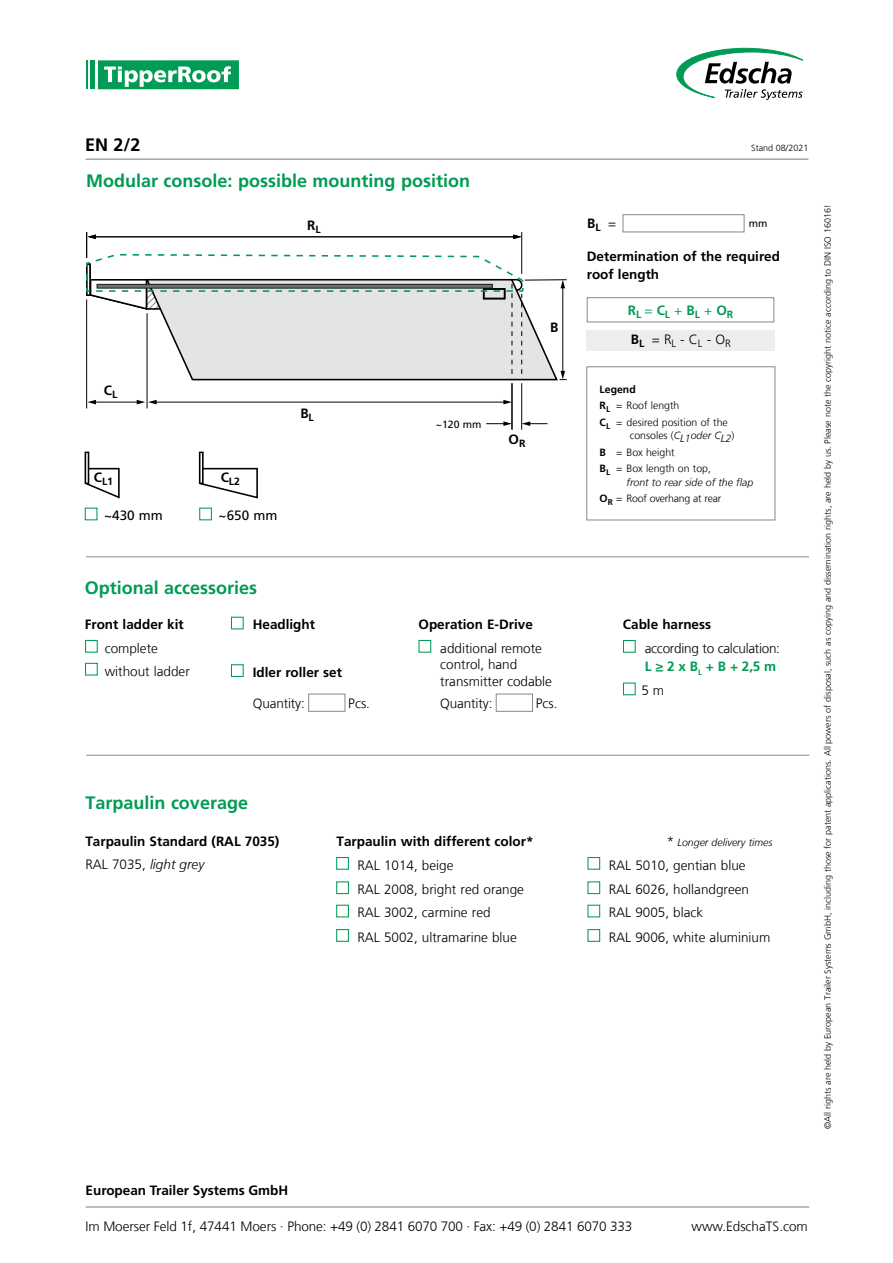
<style>
.page{position:relative;width:893px;height:1263px;background:#fff}
.page>*{position:absolute;margin:0;border:0;box-sizing:border-box;transform-origin:0 0}
.t1{font:700 18px "Frutiger LT Com";color:#009b54}
.t2{font:700 18px "Frutiger LT Com";color:#000}
.t3{font:300 13.5px/24px "Frutiger LT Com";color:#000}
.t4{font:700 13.5px/18px "Frutiger LT Com";color:#000}
.t5{font:300 13.5px/18px "Frutiger LT Com";letter-spacing:-.02em;color:#000}
.t6{font:italic 300 13.5px "Frutiger LT Com";color:#000}
.t7{font:13.5px "Frutiger LT Com";color:#000}
.t8{font:700 13.5px "Frutiger LT Com";color:#009b54}
.t9{font:300 10.5px/16.5px "Frutiger LT Com";color:#000}
.t10{font:italic 300 10.5px/16.5px "Frutiger LT Com";color:#000}
.t11{font:10.5px "Frutiger LT Com";color:#000}
.t12{font:700 10.5px "Frutiger LT Com";color:#000}
.t13{font:300 9px "Frutiger LT Com";color:#000}
.s1{font-weight:300}
.s2{font-weight:700}
.s3{font-style:italic}
.s4{font-weight:700;font-style:normal}
.s5{font-style:normal}
.s6{font-weight:700;color:#009b54}
.s7{font-style:normal;font-size:13.5px}
</style>
<div class="page">
<svg style="left:199px;top:452px;width:59px;height:46px"></svg>
<svg style="left:85px;top:452px;width:35px;height:46px"></svg>
<div style="left:587px;top:330px;width:188px;height:21px;background:#eceded"></div>
<div style="left:587px;top:297px;width:187px;height:25px;border:1px solid #87888a"></div>
<svg style="left:676px;top:47px;width:127px;height:53px"></svg>
<hr style="left:86px;top:159px;width:722px;height:1px;background:#87888a">
<div style="left:98px;top:60px;width:141px;height:29px;background:#009b54"></div>
<hr style="left:86px;top:60px;width:2px;height:29px;background:#009b54">
<hr style="left:91px;top:60px;width:4px;height:29px;background:#009b54">
<svg style="left:104px;top:66px;width:127px;height:21px"></svg>
<hr style="left:86px;top:755px;width:723px;height:1px;background:#87888a">
<hr style="left:521px;top:383px;width:1px;height:47px;background:#000">
<hr style="left:147px;top:313px;width:1px;height:95px;background:#000">
<hr style="left:86px;top:299px;width:1px;height:109px;background:#000">
<hr style="left:512px;top:383px;width:1px;height:47px;background:#000">
<hr style="left:94px;top:402px;width:44px;height:1px;background:#000">
<svg style="left:87px;top:400px;width:9px;height:4px"></svg>
<hr style="left:155px;top:402px;width:350px;height:1px;background:#000">
<svg style="left:137px;top:400px;width:20px;height:4px"></svg>
<svg style="left:503px;top:400px;width:9px;height:4px"></svg>
<svg style="left:486px;top:421px;width:26px;height:5px"></svg>
<svg style="left:522px;top:421px;width:25px;height:5px"></svg>
<svg style="left:86px;top:233px;width:481px;height:148px"></svg>
<hr style="left:86px;top:556px;width:723px;height:1px;background:#87888a">
<div style="left:623px;top:214px;width:121px;height:18px;border:1px solid #87888a"></div>
<div style="left:85px;top:640px;width:13px;height:13px;border:1px solid #009b54"></div>
<div style="left:85px;top:663px;width:13px;height:12px;border:1px solid #009b54"></div>
<div style="left:623px;top:682px;width:13px;height:13px;border:1px solid #009b54"></div>
<div style="left:586px;top:366px;width:189px;height:154px;border:1px solid #87888a"></div>
<div style="left:85px;top:508px;width:12px;height:12px;border:1px solid #009b54"></div>
<div style="left:199px;top:508px;width:13px;height:12px;border:1px solid #009b54"></div>
<div style="left:231px;top:617px;width:13px;height:12px;border:1px solid #009b54"></div>
<div style="left:231px;top:664px;width:13px;height:13px;border:1px solid #009b54"></div>
<div style="left:308px;top:694px;width:37px;height:18px;border:1px solid #87888a"></div>
<div style="left:418px;top:640px;width:13px;height:13px;border:1px solid #009b54"></div>
<div style="left:623px;top:640px;width:13px;height:13px;border:1px solid #009b54"></div>
<hr style="left:86px;top:1206px;width:723px;height:1px;background:#87888a">
<div style="left:496px;top:694px;width:37px;height:18px;border:1px solid #87888a"></div>
<div style="left:336px;top:857px;width:13px;height:13px;border:1px solid #009b54"></div>
<div style="left:336px;top:881px;width:13px;height:13px;border:1px solid #009b54"></div>
<div style="left:336px;top:905px;width:13px;height:12px;border:1px solid #009b54"></div>
<div style="left:336px;top:929px;width:13px;height:13px;border:1px solid #009b54"></div>
<div style="left:587px;top:857px;width:13px;height:13px;border:1px solid #009b54"></div>
<div style="left:587px;top:881px;width:13px;height:13px;border:1px solid #009b54"></div>
<div style="left:587px;top:905px;width:13px;height:12px;border:1px solid #009b54"></div>
<div style="left:587px;top:929px;width:13px;height:13px;border:1px solid #009b54"></div>
<h1 class="t2" style="left:85px;top:134px;width:57px">EN 2/2</h1>
<h1 class="t1" style="left:86px;top:170px;width:386px">Modular console: possible mounting position</h1>
<p class="t4" style="left:307px;top:216px;width:15px">R<sub>L</sub></p>
<p class="t4" style="left:104px;top:381px;width:15px">C<sub>L</sub></p>
<p class="t12" style="left:94px;top:475px;width:21px"><sup>C</sup>L1</p>
<p class="t12" style="left:221px;top:475px;width:21px"><sup>C</sup>L2</p>
<p class="t7" style="left:104px;top:508px;width:60px">~430 mm</p>
<p class="t7" style="left:219px;top:508px;width:60px">~650 mm</p>
<h1 class="t1" style="left:85px;top:577px;width:174px">Optional accessories</h1>
<p class="t4" style="left:300px;top:404px;width:15px">B<sub>L</sub></p>
<p class="t4" style="left:550px;top:319px;width:10px">B</p>
<p class="t11" style="left:436px;top:418px;width:47px">~120 mm</p>
<p class="t4" style="left:509px;top:431px;width:18px">O<sub>R</sub></p>
<p class="t4" style="left:587px;top:215px;width:31px">B<sub>L</sub> <span class="s1">=</span></p>
<p class="t13" style="left:751px;top:142px;width:59px">Stand 08/2021</p>
<p class="t11" style="left:749px;top:217px;width:20px">mm</p>
<p class="t4" style="left:587px;top:248px;width:195px">Determination of the required roof length</p>
<p class="t8" style="left:628px;top:302px;width:107px">R<sub>L</sub> <span class="s1">=</span> C<sub>L</sub> <span class="s1">+</span> B<sub>L</sub> <span class="s1">+</span> O<sub>R</sub></p>
<p class="t3" style="left:631px;top:328px;width:102px"><span class="s2">B</span><sub>L</sub> = R<sub>L</sub> - C<sub>L</sub> - O<sub>R</sub></p>
<p class="t9" style="left:600px;top:381px;width:130px"><span class="s2">Legend<br>R</span><sub>L</sub> = Roof length<br><span class="s2">C</span><sub>L</sub> = desired position of the</p>
<p class="t9" style="left:600px;top:427px;width:136px;text-indent:30px">consoles (<span class="s3">CL1oder CL2</span>)<br><span class="s2">B</span> = Box height<br><span class="s2">B</span><sub>L</sub> = Box length on top,</p>
<p class="t10" style="left:600px;top:474px;width:155px;text-indent:27px">front to rear side of the flap<br><span class="s4">O</span><sub>R</sub> <span class="s5">= Roof overhang at rear</span></p>
<p class="t4" style="left:85px;top:615px;width:101px">Front ladder kit</p>
<p class="t3" style="left:105px;top:637px;width:87px;line-height:23px">complete without ladder</p>
<p class="t4" style="left:253px;top:616px;width:64px">Headlight</p>
<p class="t4" style="left:253px;top:663px;width:91px">Idler roller set</p>
<p class="t3" style="left:253px;top:691px;width:54px">Quantity:</p>
<p class="t3" style="left:348px;top:691px;width:23px">Pcs.</p>
<h1 class="t1" style="left:85px;top:792px;width:164px">Tarpaulin coverage</h1>
<p class="t4" style="left:418px;top:615px;width:116px">Operation E-Drive</p>
<p class="t3" style="left:440px;top:640px;width:113px;line-height:16.2px">additional remote control, hand transmitter codable</p>
<p class="t5" style="left:645px;top:639px;width:137px">according to calculation:<br><span class="s6">L ≥ 2 x B</span><sub>L</sub> <span class="s6">+ B + 2,5 m</span></p>
<p class="t4" style="left:623px;top:615px;width:90px">Cable harness</p>
<p class="t3" style="left:641px;top:679px;width:24px">5 m</p>
<p class="t3" style="left:440px;top:691px;width:54px">Quantity:</p>
<p class="t3" style="left:536px;top:691px;width:23px">Pcs.</p>
<p class="t4" style="left:85px;top:832px;width:195px">Tarpaulin Standard (RAL 7035)</p>
<p class="t4" style="left:337px;top:832px;width:198px">Tarpaulin with different color*</p>
<p class="t3" style="left:357px;top:853px;width:168px;line-height:24.5px">RAL 1014, beige<br>RAL 2008, bright red orange</p>
<p class="t6" style="left:85px;top:856px;width:120px"><span class="s5">RAL 7035,</span> light grey</p>
<p class="t3" style="left:357px;top:901px;width:161px;line-height:24.5px">RAL 3002, carmine red<br>RAL 5002, ultramarine blue</p>
<p class="t10" style="left:667px;top:834px;width:107px"><span class="s7">*</span> Longer delivery times</p>
<p class="t3" style="left:609px;top:853px;width:163px">RAL 5010, gentian blue<br>RAL 6026, hollandgreen<br>RAL 9005, black<br>RAL 9006, white aluminium</p>
<p class="t13" style="left:822px;top:1129px;width:926px;rotate:-90deg">©All rights are held by European Trailer Systems GmbH, including those for patent applications. All powers of disposal, such as copying and dissemination rights, are held by us. Please note the copyright notice according to DIN ISO 16016!</p>
<p class="t4" style="left:86px;top:1181px;width:204px">European Trailer Systems GmbH</p>
<p class="t3" style="left:86px;top:1214px;width:548px">Im Moerser Feld 1f, 47441 Moers · Phone: +49 (0) 2841 6070 700 · Fax: +49 (0) 2841 6070 333</p>
<p class="t3" style="left:692px;top:1214px;width:118px">www.EdschaTS.com</p>
</div>
